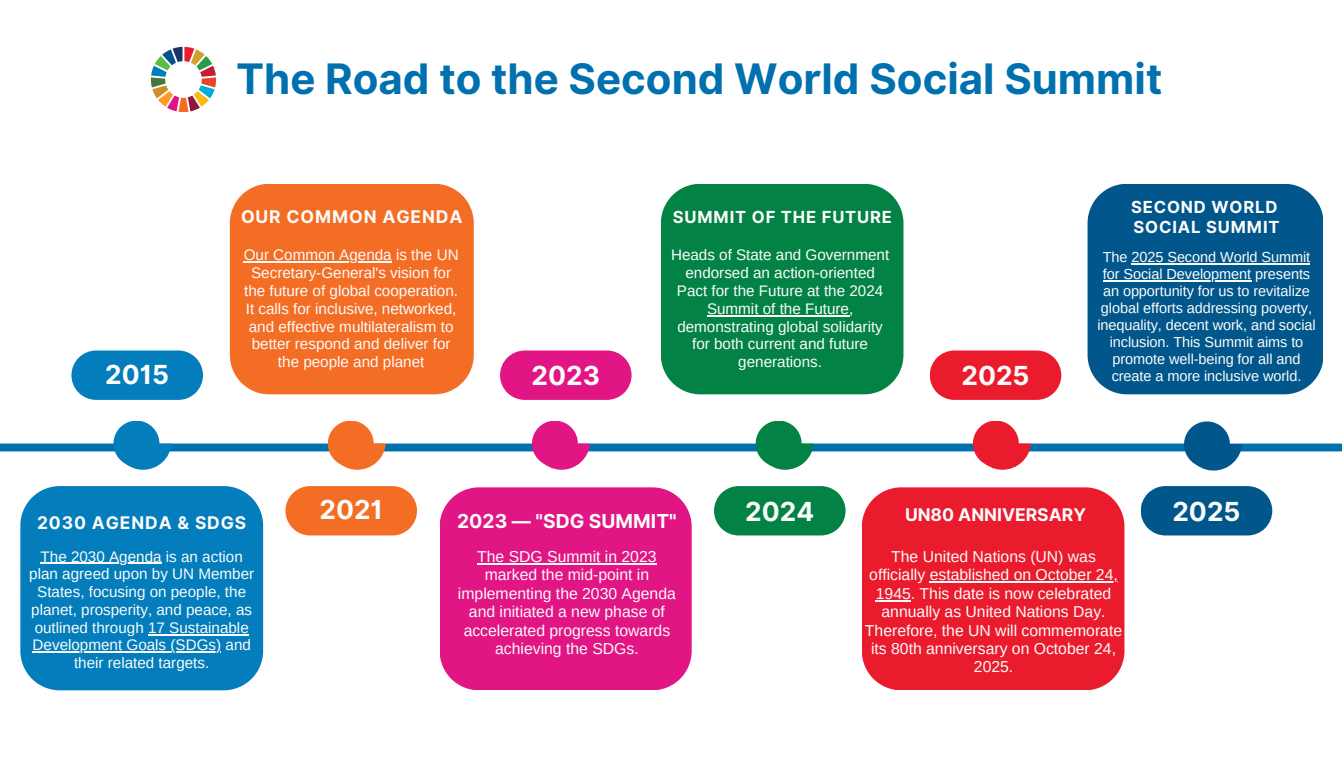
<style>
.page{position:relative;width:1342px;height:757px;background:#fff}
.page>*{position:absolute;margin:0;border:0;box-sizing:border-box;transform-origin:0 0}
.t1{font:700 42px "Inter";color:#0070af}
.t2{font:700 26.25px "Inter";color:#fcfcfb}
.t3{font:700 26.25px "Inter";color:#fff}
.t4{font:700 19.25px "Inter";color:#fcfcfb}
.t5{font:700 17.5px "Inter";letter-spacing:.05em;color:#fcfcfb}
.t6{font:700 17.5px "Inter";color:#fcfcfb}
.t7{font:700 16.62px/19.6px "Inter";letter-spacing:.05em;color:#fcfcfb}
.t8{font:15.75px/18.4px "Arimo";color:#fcfcfb;text-align:center}
.t9{font:15.22px/17.7px "Arimo";color:#fcfcfb;text-align:center}
.t10{font:14.53px/17px "Arimo";letter-spacing:-.005em;color:#fcfcfb;text-align:center}
</style>
<div class="page">
<div style="left:0;top:443px;width:1342px;height:8px;background:#0070af"></div>
<svg style="left:532px;top:421px;width:58px;height:48px"></svg>
<svg style="left:114px;top:421px;width:57px;height:48px"></svg>
<svg style="left:756px;top:421px;width:57px;height:48px"></svg>
<svg style="left:1184px;top:421px;width:58px;height:49px"></svg>
<svg style="left:328px;top:421px;width:57px;height:48px"></svg>
<svg style="left:973px;top:421px;width:58px;height:48px"></svg>
<svg style="left:71px;top:350px;width:132px;height:49px;background:#1988c1"></svg>
<svg style="left:500px;top:350px;width:131px;height:49px;background:#e3288e"></svg>
<svg style="left:930px;top:350px;width:131px;height:49px;background:#ec2d3f"></svg>
<svg style="left:285px;top:486px;width:132px;height:49px;background:#f47937"></svg>
<svg style="left:714px;top:486px;width:131px;height:49px;background:#168b53"></svg>
<svg style="left:1141px;top:486px;width:131px;height:49px;background:#146293"></svg>
<div style="left:20px;top:486px;width:243px;height:204px;background:#037dbc"></div>
<div style="left:230px;top:184px;width:244px;height:210px;background:#f46d25"></div>
<div style="left:661px;top:184px;width:242px;height:210px;background:#038245"></div>
<div style="left:1087px;top:184px;width:236px;height:210px;background:#01568b"></div>
<div style="left:440px;top:487px;width:251px;height:203px;background:#e11584"></div>
<div style="left:862px;top:487px;width:262px;height:203px;background:#eb1b2e"></div>
<svg style="left:151px;top:47px;width:65px;height:65px"></svg>
<hr style="left:41px;top:562px;width:121px;height:1px;background:#fcfcfb">
<hr style="left:148px;top:633px;width:101px;height:1px;background:#fcfcfb">
<hr style="left:33px;top:651px;width:188px;height:1px;background:#fcfcfb">
<hr style="left:244px;top:261px;width:148px;height:2px;background:#fcfcfb">
<hr style="left:477px;top:563px;width:180px;height:1px;background:#fcfcfb">
<hr style="left:930px;top:581px;width:188px;height:1px;background:#fcfcfb">
<hr style="left:876px;top:599px;width:35px;height:2px;background:#fcfcfb">
<hr style="left:707px;top:315px;width:142px;height:1px;background:#fcfcfb">
<hr style="left:1131px;top:263px;width:179px;height:1px;background:#fcfcfb">
<hr style="left:1103px;top:280px;width:148px;height:1px;background:#fcfcfb">
<p class="t1" style="left:236px;top:54px;width:928px">The Road to the Second World Social Summit</p>
<h2 class="t5" style="left:241px;top:206px;width:223px">OUR COMMON AGENDA</h2>
<p class="t7" style="left:673px;top:207px;width:221px">SUMMIT OF THE FUTURE</p>
<h3 class="t9" style="left:671px;top:246px;width:220px">Heads of State and Government endorsed an action-oriented<br>Pact for the Future at the 2024<br>Summit of the Future, demonstrating global solidarity for both current and future generations.</h3>
<p class="t9" style="left:244px;top:246px;width:216px">Our Common Agenda is the UN<br>Secretary-General's vision for the future of global cooperation.<br>It calls for inclusive, networked, and effective multilateralism to better respond and deliver for the people and planet</p>
<h1 class="t3" style="left:105px;top:359px;width:65px">2015</h1>
<h2 class="t2" style="left:531px;top:359px;width:70px">2023</h2>
<h3 class="t2" style="left:961px;top:359px;width:70px">2025</h3>
<h5 class="t7" style="left:1131px;top:197px;width:150px">SECOND WORLD<br>SOCIAL SUMMIT</h5>
<h2 class="t10" style="left:1103px;top:248px;width:209px">The 2025 Second World Summit</h2>
<h3 class="t10" style="left:1097px;top:265px;width:220px">for Social Development presents an opportunity for us to revitalize global efforts addressing poverty, inequality, decent work, and social inclusion. This Summit aims to promote well-being for all and create a more inclusive world.</h3>
<h5 class="t5" style="left:37px;top:511px;width:211px">2030 AGENDA &amp; SDGS</h5>
<p class="t9" style="left:29px;top:547px;width:227px">The 2030 Agenda is an action plan agreed upon by UN Member<br>States, focusing on people, the planet, prosperity, and peace, as outlined through 17 Sustainable</p>
<p class="t9" style="left:33px;top:636px;width:220px">Development Goals (SDGs) and their related targets.</p>
<h5 class="t2" style="left:319px;top:493px;width:65px">2021</h5>
<h2 class="t2" style="left:745px;top:495px;width:70px">2024</h2>
<h4 class="t2" style="left:1172px;top:495px;width:70px">2025</h4>
<h4 class="t4" style="left:457px;top:509px;width:221px">2023 — "SDG SUMMIT"</h4>
<p class="t6" style="left:905px;top:504px;width:182px">UN80 ANNIVERSARY</p>
<p class="t8" style="left:458px;top:547px;width:219px">The SDG Summit in 2023 marked the mid-point in implementing the 2030 Agenda and initiated a new phase of accelerated progress towards achieving the SDGs.</p>
<p class="t8" style="left:869px;top:547px;width:250px">The United Nations (UN) was officially established on October 24,</p>
<p class="t8" style="left:865px;top:583px;width:259px">1945. This date is now celebrated annually as United Nations Day.<br>Therefore, the UN will commemorate its 80th anniversary on October 24,<br>2025.</p>
</div>
